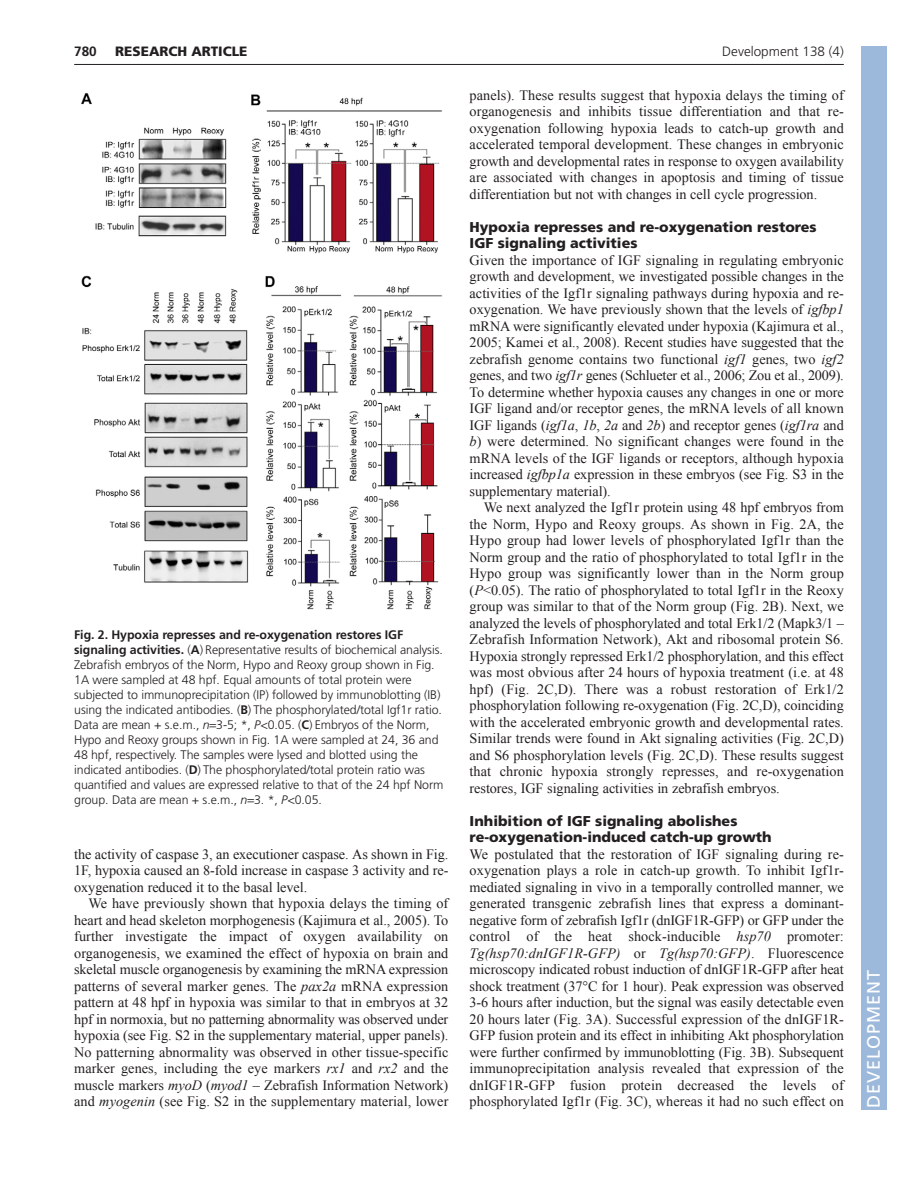
<style>
.page{position:relative;width:918px;height:1188px;background:#fff}
.page>*{position:absolute;margin:0;border:0;box-sizing:border-box;transform-origin:0 0}
.t1{font:18px "Frutiger LT Std";letter-spacing:.055em;color:#fff}
.t2{font:14.25px/16.5px "Times New Roman";letter-spacing:-.005em;color:#231f20;text-align:justify}
.t3{font:900 14.25px/16.5px "Frutiger LT Std";color:#231f20}
.t4{font:300 13.5px "Frutiger LT Std";color:#231f20}
.t5{font:900 13.5px "Frutiger LT Std";color:#231f20}
.t6{font:700 13.5px "Frutiger LT Std";color:#231f20}
.t7{font:300 12.3px/15px "Frutiger LT Std";letter-spacing:-.005em;color:#231f20}
.s1{font-weight:700}
.s2{font-style:italic}
</style>
<div class="page">
<hr style="left:74px;top:64px;width:770px;height:1px;background:#231f20">
<img style="left:81px;top:93px;width:361px;height:517px">
<div style="left:861px;top:46px;width:25px;height:1064px;background:#9cb9db"></div>
<p class="t6" style="left:74px;top:46px;width:24px">780</p>
<p class="t5" style="left:115px;top:46px;width:134px">RESEARCH ARTICLE</p>
<p class="t4" style="left:722px;top:46px;width:123px">Development 138 (4)</p>
<p class="t7" style="left:74px;top:628px;width:371px"><span class="s1">Fig. 2. Hypoxia represses and re-oxygenation restores IGF signaling activities.</span> (<span class="s1">A</span>) Representative results of biochemical analysis.<br>Zebrafish embryos of the Norm, Hypo and Reoxy group shown in Fig.<br>1A were sampled at 48 hpf. Equal amounts of total protein were subjected to immunoprecipitation (IP) followed by immunoblotting (IB) using the indicated antibodies. (<span class="s1">B</span>) The phosphorylated/total Igf1r ratio.<br>Data are mean + s.e.m., <span class="s2">n</span> 3-5; *, <span class="s2">P&lt;</span>0.05. (<span class="s1">C</span>) Embryos of the Norm, Hypo and Reoxy groups shown in Fig. 1A were sampled at 24, 36 and 48 hpf, respectively. The samples were lysed and blotted using the indicated antibodies. (<span class="s1">D</span>) The phosphorylated/total protein ratio was quantified and values are expressed relative to that of the 24 hpf Norm group. Data are mean + s.e.m., <span class="s2">n</span> 3. *, <span class="s2">P&lt;</span>0.05.</p>
<p class="t2" style="left:74px;top:846px;width:376px">the activity of caspase 3, an executioner caspase. As shown in Fig.<br>1F, hypoxia caused an 8-fold increase in caspase 3 activity and re&shy;oxygenation reduced it to the basal level.</p>
<p class="t2" style="left:74px;top:895px;width:376px;text-indent:14px">We have previously shown that hypoxia delays the timing of heart and head skeleton morphogenesis (Kajimura et al., 2005). To further investigate the impact of oxygen availability on organogenesis, we examined the effect of hypoxia on brain and skeletal muscle organogenesis by examining the mRNA expression patterns of several marker genes. The <span class="s2">pax2a</span> mRNA expression pattern at 48 hpf in hypoxia was similar to that in embryos at 32 hpf in normoxia, but no patterning abnormality was observed under hypoxia (see Fig. S2 in the supplementary material, upper panels).<br>No patterning abnormality was observed in other tissue-specific marker genes, including the eye markers <span class="s2">rx1</span> and <span class="s2">rx2</span> and the muscle markers <span class="s2">myoD</span> (<span class="s2">myod1</span> – Zebrafish Information Network) and <span class="s2">myogenin</span> (see Fig. S2 in the supplementary material, lower</p>
<p class="t2" style="left:470px;top:87px;width:376px">panels). These results suggest that hypoxia delays the timing of organogenesis and inhibits tissue differentiation and that re&shy;oxygenation following hypoxia leads to catch-up growth and accelerated temporal development. These changes in embryonic growth and developmental rates in response to oxygen availability are associated with changes in apoptosis and timing of tissue differentiation but not with changes in cell cycle progression.</p>
<p class="t3" style="left:470px;top:220px;width:349px">Hypoxia represses and re-oxygenation restores<br>IGF signaling activities</p>
<p class="t2" style="left:470px;top:252px;width:376px">Given the importance of IGF signaling in regulating embryonic growth and development, we investigated possible changes in the activities of the Igf1r signaling pathways during hypoxia and re&shy;oxygenation. We have previously shown that the levels of <span class="s2">igfbp1 </span>mRNA were significantly elevated under hypoxia (Kajimura et al., 2005; Kamei et al., 2008). Recent studies have suggested that the zebrafish genome contains two functional <span class="s2">igf1</span> genes, two <span class="s2">igf2 </span>genes, and two <span class="s2">igf1r</span> genes (Schlueter et al., 2006; Zou et al., 2009).<br>To determine whether hypoxia causes any changes in one or more IGF ligand and/or receptor genes, the mRNA levels of all known IGF ligands (<span class="s2">igf1a</span>, <span class="s2">1b</span>, <span class="s2">2a</span> and <span class="s2">2b</span>) and receptor genes (<span class="s2">igf1ra</span> and <span class="s2">b</span>) were determined. No significant changes were found in the mRNA levels of the IGF ligands or receptors, although hypoxia increased <span class="s2">igfbp1a</span> expression in these embryos (see Fig. S3 in the supplementary material).</p>
<p class="t2" style="left:470px;top:499px;width:376px;text-indent:14px">We next analyzed the Igf1r protein using 48 hpf embryos from the Norm, Hypo and Reoxy groups. As shown in Fig. 2A, the Hypo group had lower levels of phosphorylated Igf1r than the Norm group and the ratio of phosphorylated to total Igf1r in the Hypo group was significantly lower than in the Norm group (<span class="s2">P</span>&lt;0.05). The ratio of phosphorylated to total Igf1r in the Reoxy group was similar to that of the Norm group (Fig. 2B). Next, we analyzed the levels of phosphorylated and total Erk1/2 (Mapk3/1 – Zebrafish Information Network), Akt and ribosomal protein S6.<br>Hypoxia strongly repressed Erk1/2 phosphorylation, and this effect was most obvious after 24 hours of hypoxia treatment (i.e. at 48 hpf) (Fig. 2C,D). There was a robust restoration of Erk1/2 phosphorylation following re-oxygenation (Fig. 2C,D), coinciding with the accelerated embryonic growth and developmental rates.<br>Similar trends were found in Akt signaling activities (Fig. 2C,D) and S6 phosphorylation levels (Fig. 2C,D). These results suggest that chronic hypoxia strongly represses, and re-oxygenation restores, IGF signaling activities in zebrafish embryos.</p>
<p class="t3" style="left:470px;top:814px;width:304px">Inhibition of IGF signaling abolishes re-oxygenation-induced catch-up growth</p>
<p class="t2" style="left:470px;top:846px;width:376px">We postulated that the restoration of IGF signaling during re&shy;oxygenation plays a role in catch-up growth. To inhibit Igf1r&shy;mediated signaling in vivo in a temporally controlled manner, we generated transgenic zebrafish lines that express a dominant&shy;negative form of zebrafish Igf1r (dnIGF1R-GFP) or GFP under the control of the heat shock-inducible <span class="s2">hsp70</span> promoter:<br><span class="s2">Tg(hsp70:dnIGF1R-GFP)</span> or <span class="s2">Tg(hsp70:GFP)</span>. Fluorescence microscopy indicated robust induction of dnIGF1R-GFP after heat shock treatment (37°C for 1 hour). Peak expression was observed 3-6 hours after induction, but the signal was easily detectable even 20 hours later (Fig. 3A). Successful expression of the dnIGF1R-GFP fusion protein and its effect in inhibiting Akt phosphorylation were further confirmed by immunoblotting (Fig. 3B). Subsequent immunoprecipitation analysis revealed that expression of the dnIGF1R-GFP fusion protein decreased the levels of phosphorylated Igf1r (Fig. 3C), whereas it had no such effect on</p>
<p class="t1" style="left:863px;top:1108px;width:140px;rotate:-90deg">DEVELOPMENT</p>
</div>
